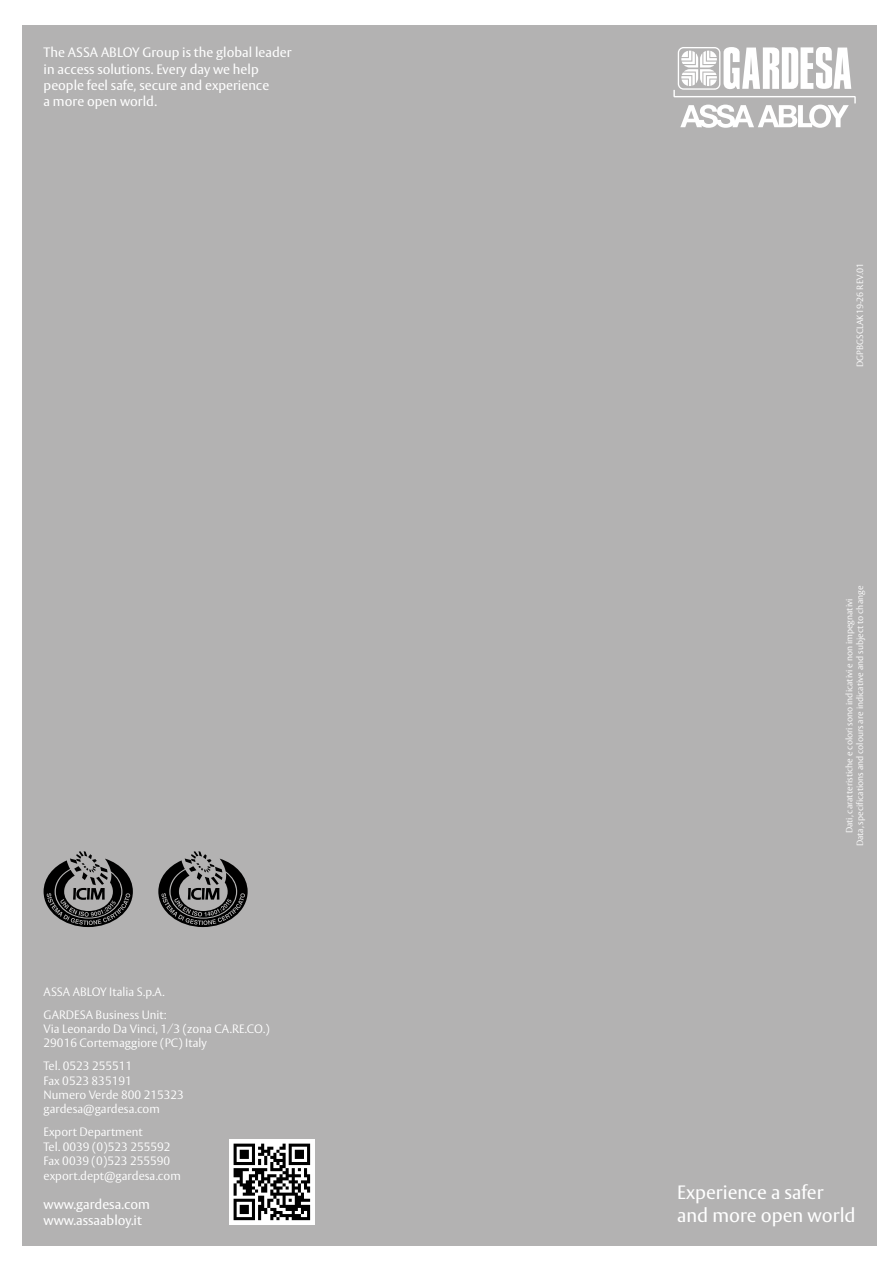
<style>
.page{position:relative;width:893px;height:1263px;background:#fff}
.page>*{position:absolute;margin:0;border:0;box-sizing:border-box;transform-origin:0 0}
.t1{font:19.2px/23px "ASSA Vesta";color:#fff}
.t2{font:13.5px/16.2px "ASSA Vesta";color:#fff}
.t3{font:300 12px/14.4px "ASSA Vesta";color:#fff}
.t4{font:300 9px/10.8px "ASSA Vesta";color:#fff;text-align:center}
</style>
<div class="page">
<div style="left:22px;top:26px;width:855px;height:1220px;background:#b3b2b2"></div>
<svg style="left:673px;top:47px;width:183px;height:81px"></svg>
<div style="left:229px;top:1139px;width:86px;height:86px;background:#fff"></div>
<svg style="left:234px;top:1143px;width:76px;height:77px"></svg>
<svg style="left:44px;top:851px;width:89px;height:76px"></svg>
<svg style="left:158px;top:851px;width:90px;height:76px"></svg>
<p class="t2" style="left:44px;top:45px;width:249px">The ASSA ABLOY Group is the global leader in access solutions. Every day we help people feel safe, secure and experience<br>a more open world.</p>
<p class="t3" style="left:44px;top:980px;width:125px;line-height:23px">ASSA ABLOY Italia S.p.A.<br>GARDESA Business Unit:</p>
<p class="t3" style="left:44px;top:1022px;width:228px">Via Leonardo Da Vinci, 1⁄3 (zona CA.RE.CO.)<br>29016 Cortemaggiore (PC) Italy</p>
<p class="t3" style="left:44px;top:1059px;width:142px">Tel. 0523 255511<br>Fax 0523 835191<br>Numero Verde 800 215323 gardesa@gardesa.com</p>
<p class="t3" style="left:44px;top:1125px;width:139px">Export Department<br>Tel. 0039 (0)523 255592<br>Fax 0039 (0)523 255590 export.dept@gardesa.com</p>
<p class="t2" style="left:44px;top:1196px;width:108px">www.gardesa.com www.assaabloy.it</p>
<p class="t4" style="left:855px;top:367px;width:105px;rotate:-90deg">DGPBGSCLAK19-26 REV.01</p>
<p class="t4" style="left:844px;top:846px;width:262px;rotate:-90deg">Dati, caratteristiche e colori sono indicativi e non impegnativi<br>Data, specifications and colours are indicative and subject to change</p>
<h1 class="t1" style="left:677px;top:1182px;width:180px">Experience a safer and more open world</h1>
</div>
